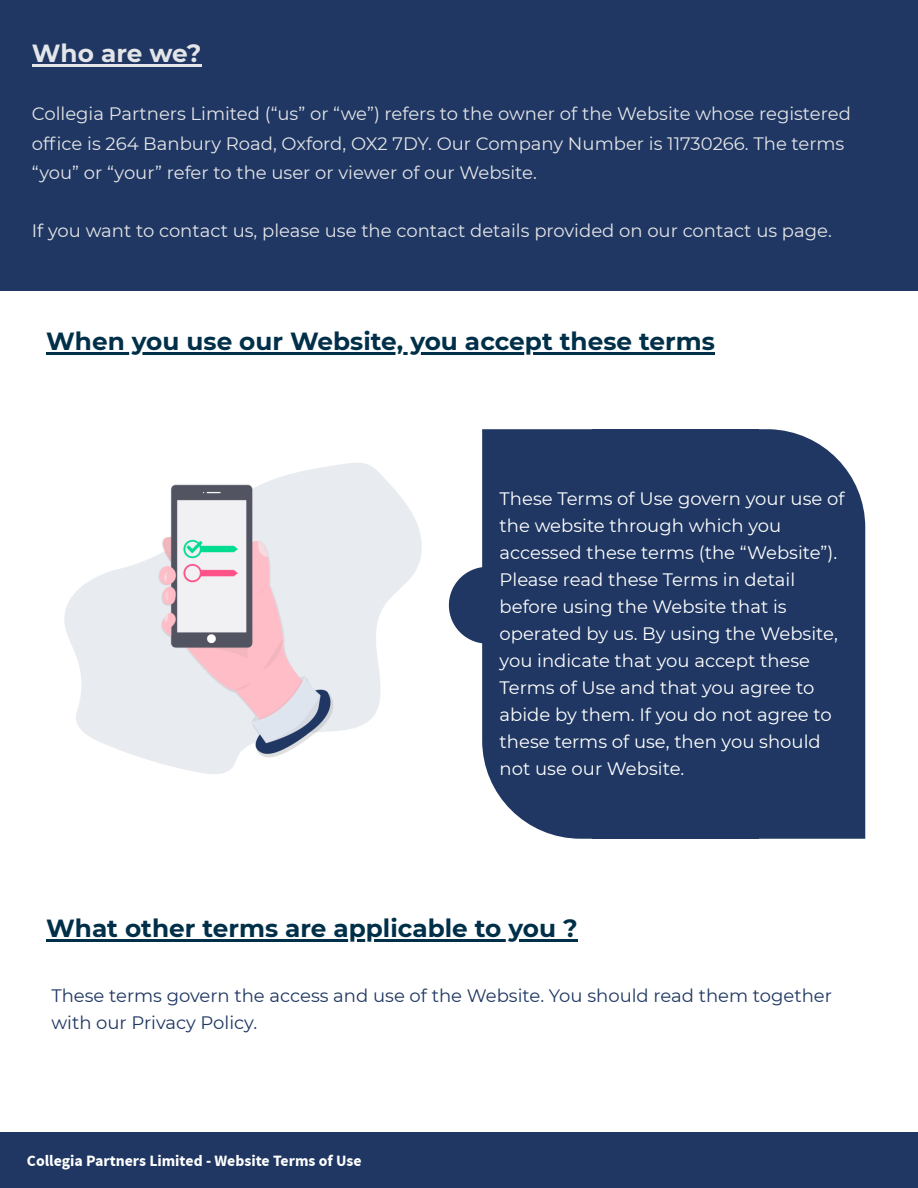
<style>
.page{position:relative;width:918px;height:1188px;background:#fff}
.page>*{position:absolute;margin:0;border:0;box-sizing:border-box;transform-origin:0 0}
.t1{font:700 24.75px "Montserrat";color:#003049}
.t2{font:700 24.75px "Montserrat";color:#e4e5e8}
.t3{font:18px/27px "Montserrat";color:#fff}
.t4{font:18px/29.2px "Montserrat";color:#e4e5e8}
.t5{font:18px/27px "Montserrat";color:#1f3762}
.t6{font:700 15.75px "Source Sans Pro";color:#fff}
</style>
<div class="page">
<img style="left:64px;top:463px;width:358px;height:311px">
<div style="left:0;top:0;width:918px;height:290px;background:#1f3762"></div>
<div style="left:0;top:1133px;width:918px;height:55px;background:#1f3762"></div>
<svg style="left:448px;top:567px;width:34px;height:77px"></svg>
<div style="left:482px;top:429px;width:111px;height:410px;background:#1f3762"></div>
<div style="left:593px;top:429px;width:166px;height:410px;background:#1f3762"></div>
<div style="left:759px;top:429px;width:106px;height:410px;background:#1f3762"></div>
<hr style="left:46px;top:352px;width:669px;height:2px;background:#003049">
<hr style="left:32px;top:64px;width:169px;height:2px;background:#e4e5e8">
<hr style="left:46px;top:939px;width:532px;height:3px;background:#003049">
<h1 class="t2" style="left:32px;top:38px;width:171px">Who are we?</h1>
<p class="t4" style="left:32px;top:99px;width:821px">Collegia Partners Limited (“us” or “we”) refers to the owner of the Website whose registered office is 264 Banbury Road, Oxford, OX2 7DY. Our Company Number is 11730266. The terms “you” or “your” refer to the user or viewer of our Website.</p>
<p class="t4" style="left:32px;top:216px;width:801px">If you want to contact us, please use the contact details provided on our contact us page.</p>
<h1 class="t1" style="left:46px;top:326px;width:670px">When you use our Website, you accept these terms</h1>
<p class="t3" style="left:500px;top:485px;width:346px">These Terms of Use govern your use of the website through which you accessed these terms (the “Website”).<br>Please read these Terms in detail before using the Website that is operated by us. By using the Website, you indicate that you accept these<br>Terms of Use and that you agree to abide by them. If you do not agree to these terms of use, then you should not use our Website.</p>
<h1 class="t1" style="left:46px;top:913px;width:533px">What other terms are applicable to you ?</h1>
<p class="t5" style="left:51px;top:982px;width:782px">These terms govern the access and use of the Website. You should read them together with our Privacy Policy.</p>
<p class="t6" style="left:27px;top:1150px;width:336px">Collegia Partners Limited - Website Terms of Use</p>
</div>
